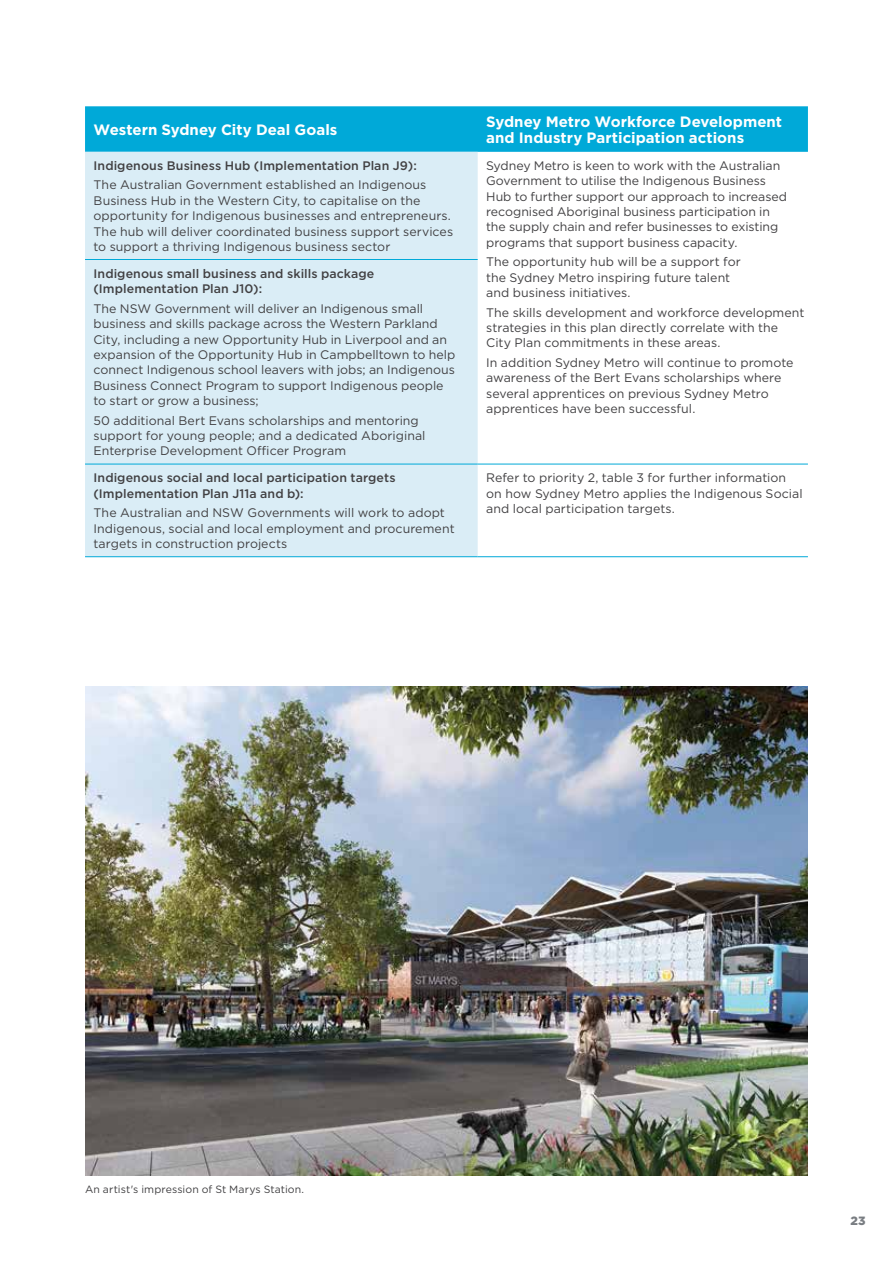
<style>
.page{position:relative;width:893px;height:1263px;background:#fff}
.page>*{position:absolute;margin:0;border:0;box-sizing:border-box;transform-origin:0 0}
.t1{font:700 15px/16.5px "Gotham";color:#fff}
.t2{font:12.3px/15.3px "Gotham";color:#414042}
.t3{font:500 12.3px/15.3px "Gotham";letter-spacing:.005em;color:#414042}
.t4{font:900 12px "Gotham";color:#797d82}
.t5{font:10.5px "Gotham";letter-spacing:.01em;color:#414042}
</style>
<div class="page">
<div style="left:85px;top:106px;width:723px;height:46px;background:#00a9d8"></div>
<div style="left:85px;top:152px;width:393px;height:404px;background:#daedf6"></div>
<hr style="left:85px;top:259px;width:393px;height:1px;background:#00a9d8">
<hr style="left:85px;top:464px;width:393px;height:1px;background:#00a9d8">
<hr style="left:478px;top:464px;width:330px;height:1px;background:#00a9d8">
<hr style="left:85px;top:556px;width:393px;height:1px;background:#00a9d8">
<hr style="left:478px;top:556px;width:330px;height:1px;background:#00a9d8">
<img style="left:85px;top:687px;width:723px;height:489px">
<p class="t1" style="left:94px;top:121px;width:245px">Western Sydney City Deal Goals</p>
<p class="t1" style="left:486px;top:113px;width:297px">Sydney Metro Workforce Development and Industry Participation actions</p>
<p class="t3" style="left:94px;top:158px;width:325px">Indigenous Business Hub (Implementation Plan J9):</p>
<p class="t2" style="left:94px;top:177px;width:361px">The Australian Government established an Indigenous Business Hub in the Western City, to capitalise on the opportunity for Indigenous businesses and entrepreneurs.<br>The hub will deliver coordinated business support services to support a thriving Indigenous business sector</p>
<p class="t2" style="left:486px;top:158px;width:302px">Sydney Metro is keen to work with the Australian Government to utilise the Indigenous Business Hub to further support our approach to increased recognised Aboriginal business participation in the supply chain and refer businesses to existing programs that support business capacity.</p>
<p class="t2" style="left:486px;top:254px;width:256px">The opportunity hub will be a support for the Sydney Metro inspiring future talent and business initiatives.</p>
<p class="t2" style="left:486px;top:304px;width:320px">The skills development and workforce development strategies in this plan directly correlate with the<br>City Plan commitments in these areas.</p>
<p class="t2" style="left:486px;top:355px;width:309px">In addition Sydney Metro will continue to promote awareness of the Bert Evans scholarships where several apprentices on previous Sydney Metro apprentices have been successful.</p>
<p class="t3" style="left:94px;top:266px;width:282px">Indigenous small business and skills package (Implementation Plan J10):</p>
<p class="t2" style="left:94px;top:301px;width:363px">The NSW Government will deliver an Indigenous small business and skills package across the Western Parkland City, including a new Opportunity Hub in Liverpool and an expansion of the Opportunity Hub in Campbelltown to help connect Indigenous school leavers with jobs; an Indigenous Business Connect Program to support Indigenous people to start or grow a business;</p>
<p class="t2" style="left:94px;top:412px;width:333px">50 additional Bert Evans scholarships and mentoring support for young people; and a dedicated Aboriginal<br>Enterprise Development Officer Program</p>
<p class="t3" style="left:94px;top:470px;width:303px">Indigenous social and local participation targets (Implementation Plan J11a and b):</p>
<p class="t2" style="left:94px;top:505px;width:363px">The Australian and NSW Governments will work to adopt<br>Indigenous, social and local employment and procurement targets in construction projects</p>
<p class="t2" style="left:486px;top:470px;width:318px">Refer to priority 2, table 3 for further information on how Sydney Metro applies the Indigenous Social and local participation targets.</p>
<p class="t5" style="left:85px;top:1182px;width:221px">An artist's impression of St Marys Station.</p>
<p class="t4" style="left:850px;top:1212px;width:17px">23</p>
</div>
